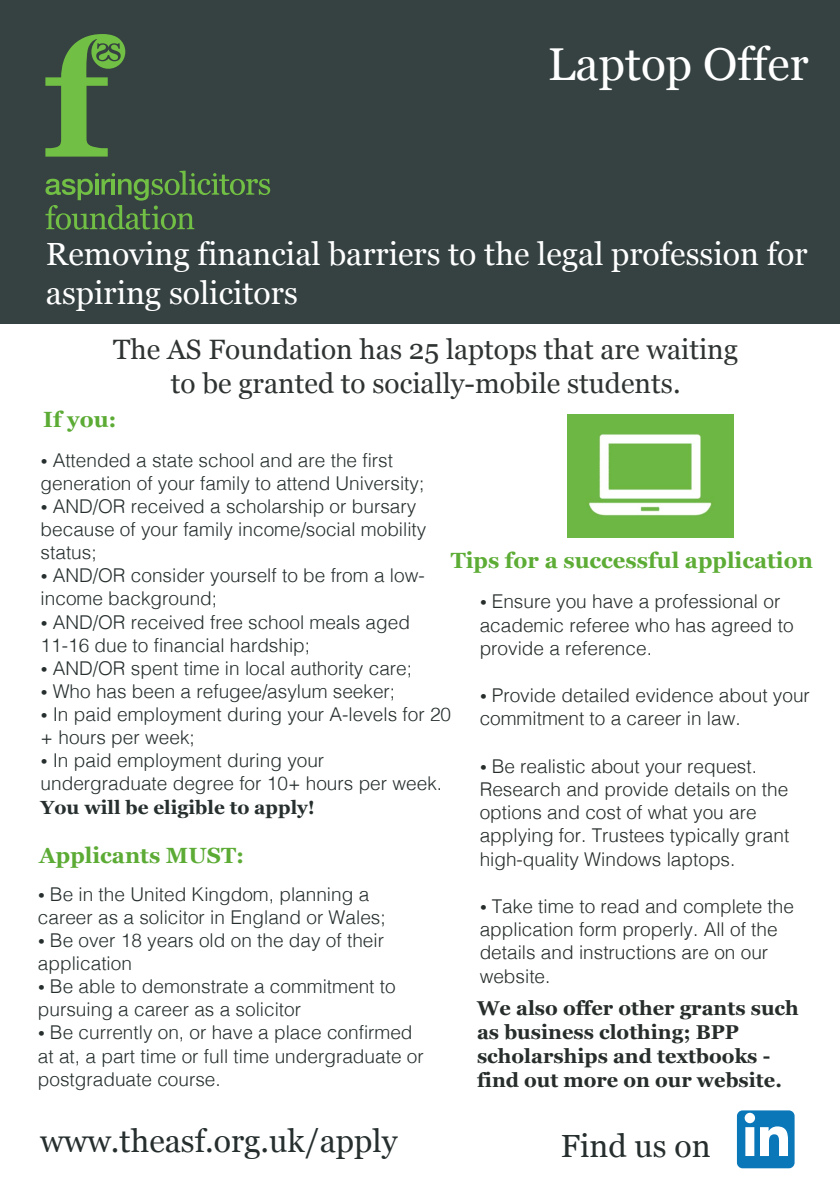
<style>
.page{position:relative;width:840px;height:1191px;background:#fff}
.page>*{position:absolute;margin:0;border:0;box-sizing:border-box;transform-origin:0 0}
.t1{font:46px "Georgia";color:#fff}
.t2{font:32px/38.4px "Georgia";color:#fff}
.t3{font:32px "Georgia";color:#262e2e}
.t4{font:28px/33.6px "Georgia";color:#2f3433;text-align:center}
.t5{font:700 22px "Georgia";color:#5cac35}
.t6{font:700 22px "Georgia";color:#5cab35}
.t7{font:700 20px/24px "Georgia";color:#262d2b}
.t8{font:300 19px/23.2px "Helvetica";color:#262e2e}
.t9{font:300 19px/23.2px "Helvetica";color:#262d2b}
.t10{font:700 19px "Georgia";color:#262e2e}
.s1{font-family:"Georgia";font-weight:400}
</style>
<div class="page">
<div style="left:736px;top:1110px;width:58px;height:58px;background:#0a77b9;border-radius:6px"></div>
<svg style="left:744px;top:1112px;width:43px;height:44px"></svg>
<div style="left:0;top:0;width:839px;height:323px;background:#364141"></div>
<svg style="left:45px;top:34px;width:80px;height:123px"></svg>
<svg style="left:45px;top:171px;width:225px;height:59px"></svg>
<img style="left:567px;top:414px;width:166px;height:123px">
<h1 class="t1" style="left:547px;top:30px;width:262px">Laptop Offer</h1>
<h2 class="t2" style="left:46px;top:234px;width:762px">Removing financial barriers to the legal profession for aspiring solicitors</h2>
<h3 class="t4" style="left:113px;top:331px;width:626px">The AS Foundation has 25 laptops that are waiting to be granted to socially-mobile students.</h3>
<p class="t6" style="left:43px;top:402px;width:75px">If you:</p>
<p class="t8" style="left:41px;top:447px;width:385px"><span class="s1">•</span> Attended a state school and are the first generation of your family to attend University;</p>
<p class="t8" style="left:41px;top:493px;width:387px"><span class="s1">•</span> AND/OR received a scholarship or bursary because of your family income/social mobility status;</p>
<p class="t8" style="left:41px;top:562px;width:385px"><span class="s1">•</span> AND/OR consider yourself to be from a low&shy;income background;</p>
<p class="t8" style="left:41px;top:609px;width:370px"><span class="s1">•</span> AND/OR received free school meals aged<br>11-16 due to financial hardship;</p>
<p class="t8" style="left:41px;top:655px;width:373px"><span class="s1">•</span> AND/OR spent time in local authority care;</p>
<p class="t8" style="left:41px;top:678px;width:356px"><span class="s1">•</span> Who has been a refugee/asylum seeker;</p>
<p class="t8" style="left:41px;top:701px;width:412px"><span class="s1">•</span> In paid employment during your A-levels for 20 + hours per week;</p>
<p class="t8" style="left:41px;top:747px;width:403px"><span class="s1">•</span> In paid employment during your undergraduate degree for 10+ hours per week.</p>
<p class="t10" style="left:41px;top:793px;width:276px">You will be eligible to apply!</p>
<p class="t6" style="left:39px;top:838px;width:206px">Applicants MUST:</p>
<p class="t8" style="left:38px;top:880px;width:349px"><span class="s1">•</span> Be in the United Kingdom, planning a career as a solicitor in England or Wales;</p>
<p class="t8" style="left:38px;top:927px;width:347px"><span class="s1">•</span> Be over 18 years old on the day of their application</p>
<p class="t8" style="left:38px;top:973px;width:359px"><span class="s1">•</span> Be able to demonstrate a commitment to pursuing a career as a solicitor</p>
<p class="t8" style="left:38px;top:1019px;width:387px"><span class="s1">•</span> Be currently on, or have a place confirmed at at, a part time or full time undergraduate or postgraduate course.</p>
<h2 class="t3" style="left:40px;top:1117px;width:358px">www.theasf.org.uk/apply</h2>
<h2 class="t3" style="left:560px;top:1122px;width:151px">Find us on</h2>
<p class="t5" style="left:450px;top:544px;width:363px">Tips for a successful application</p>
<p class="t9" style="left:479px;top:589px;width:315px"><span class="s1">•</span> Ensure you have a professional or academic referee who has agreed to provide a reference.</p>
<p class="t9" style="left:479px;top:682px;width:331px"><span class="s1">•</span> Provide detailed evidence about your commitment to a career in law.</p>
<p class="t9" style="left:479px;top:753px;width:311px"><span class="s1">•</span> Be realistic about your request.<br>Research and provide details on the options and cost of what you are applying for. Trustees typically grant high-quality Windows laptops.</p>
<p class="t9" style="left:479px;top:893px;width:316px"><span class="s1">•</span> Take time to read and complete the application form properly. All of the details and instructions are on our website.</p>
<p class="t7" style="left:477px;top:995px;width:323px">We also offer other grants such as business clothing; BPP scholarships and textbooks - find out more on our website.</p>
</div>
